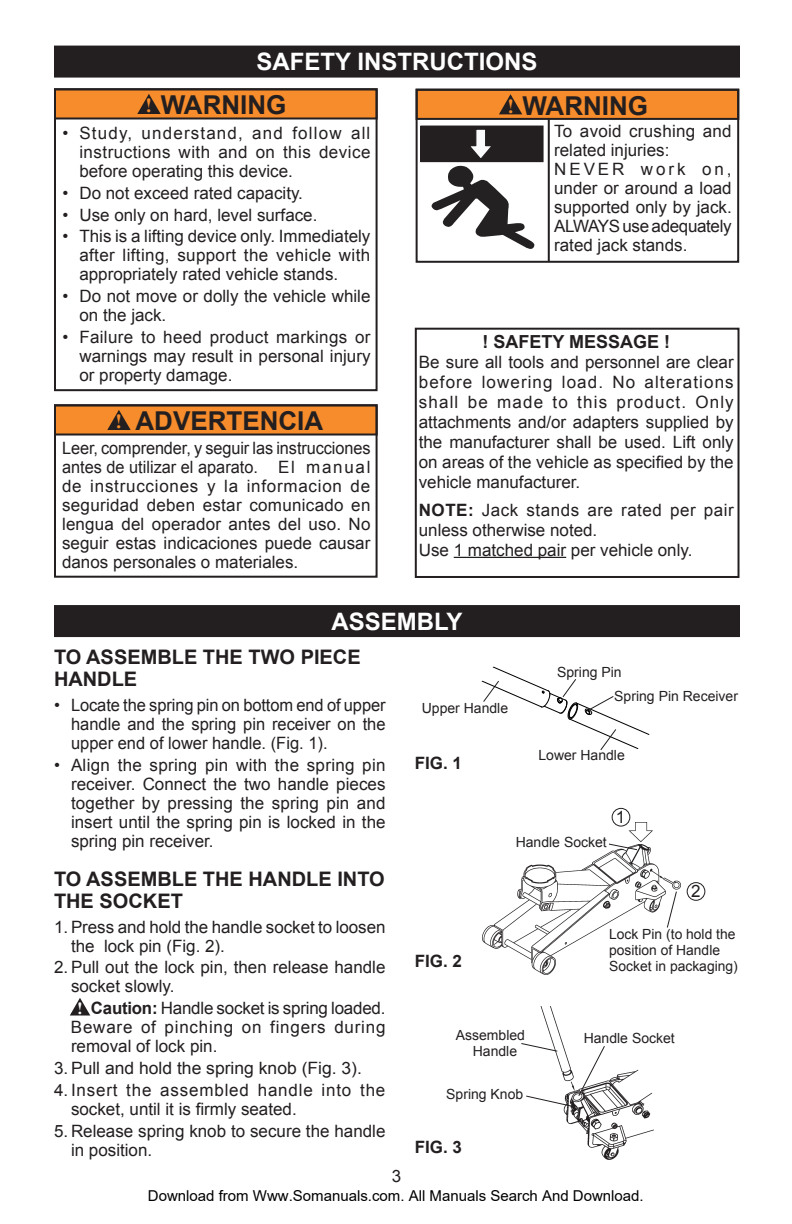
<style>
.page{position:relative;width:792px;height:1224px;background:#fff}
.page>*{position:absolute;margin:0;border:0;box-sizing:border-box;transform-origin:0 0}
.t1{font:700 26px "Arial";color:#231f20}
.t2{font:700 24px "Arial";color:#fff}
.t3{font:700 20px/22px "Arial";color:#231f20}
.t4{font:700 20px "Times New Roman";color:#f68c2b}
.t5{font:700 18px "Arial";color:#231f20}
.t6{font:17px/19px "Arial";color:#231f20;text-align:justify}
.t7{font:17px/19px "Arial";color:#231f20;text-align:justify;scale:.96 1}
.t8{font:17px/19px "Arial";letter-spacing:.05em;color:#231f20}
.t9{font:700 17px "Arial";color:#231f20}
.t10{font:700 17px "Times New Roman";color:#fff}
.t11{font:15px "Arial";color:#000}
.t12{font:14px/16px "Arial";color:#231f20}
.s1{font-family:"Times New Roman";font-size:20px;color:#f68c2b}
.s2{font-weight:700}
</style>
<div class="page">
<div style="left:55px;top:89px;width:322px;height:29px;background:#f68c2b"></div>
<div style="left:54px;top:88px;width:324px;height:32px;border:2px solid #231f20"></div>
<div style="left:54px;top:46px;width:686px;height:32px;background:#231f20"></div>
<div style="left:54px;top:605px;width:686px;height:32px;background:#231f20"></div>
<svg style="left:137px;top:94px;width:24px;height:20px"></svg>
<div style="left:54px;top:88px;width:324px;height:303px;border:2px solid #231f20"></div>
<svg style="left:461px;top:605px;width:215px;height:205px"></svg>
<div style="left:421px;top:126px;width:122px;height:36px;background:#231f20"></div>
<div style="left:420px;top:126px;width:124px;height:36px;border:1px solid #231f20"></div>
<svg style="left:430px;top:129px;width:106px;height:120px"></svg>
<div style="left:417px;top:90px;width:321px;height:29px;background:#f68c2b"></div>
<div style="left:416px;top:89px;width:323px;height:31px;border:2px solid #231f20"></div>
<svg style="left:499px;top:94px;width:24px;height:21px"></svg>
<div style="left:416px;top:89px;width:323px;height:174px;border:2px solid #231f20"></div>
<hr style="left:548px;top:119px;width:2px;height:143px;background:#231f20">
<hr style="left:454px;top:557px;width:112px;height:1px;background:#231f20">
<div style="left:415px;top:328px;width:325px;height:250px;border:2px solid #231f20"></div>
<div style="left:55px;top:405px;width:322px;height:30px;background:#f68c2b"></div>
<div style="left:54px;top:404px;width:324px;height:32px;border:2px solid #231f20"></div>
<svg style="left:107px;top:410px;width:24px;height:20px"></svg>
<div style="left:54px;top:404px;width:324px;height:174px;border:2px solid #231f20"></div>
<svg style="left:70px;top:998px;width:21px;height:18px"></svg>
<img style="left:483px;top:822px;width:198px;height:153px">
<img style="left:540px;top:1006px;width:113px;height:154px">
<svg style="left:521px;top:1042px;width:85px;height:65px"></svg>
<svg style="left:608px;top:843px;width:30px;height:8px"></svg>
<svg style="left:666px;top:890px;width:12px;height:39px"></svg>
<div style="left:612px;top:808px;width:18px;height:19px;border:1px solid #231f20;border-radius:50%"></div>
<div style="left:687px;top:882px;width:18px;height:19px;border:1px solid #231f20;border-radius:50%"></div>
<h2 class="t2" style="left:257px;top:46px;width:282px">SAFETY INSTRUCTIONS</h2>
<h1 class="t1" style="left:161px;top:88px;width:127px">WARNING</h1>
<p class="t6" style="left:79px;top:124px;width:293px;text-indent:-17px">• Study, understand, and follow all instructions with and on this device before operating this device.</p>
<p class="t6" style="left:62px;top:183px;width:242px">• Do not exceed rated capacity.</p>
<p class="t6" style="left:62px;top:205px;width:257px">• Use only on hard, level surface.</p>
<p class="t6" style="left:79px;top:227px;width:293px;text-indent:-17px">• This is a lifting device only. Immediately after lifting, support the vehicle with appropriately rated vehicle stands.</p>
<p class="t6" style="left:79px;top:287px;width:293px;text-indent:-17px">• Do not move or dolly the vehicle while on the jack.</p>
<p class="t6" style="left:79px;top:328px;width:293px;text-indent:-17px">• Failure to heed product markings or warnings may result in personal injury or property damage.</p>
<p class="t4" style="left:146px;top:92px;width:8px">!</p>
<h1 class="t1" style="left:115px;top:404px;width:209px"><span class="s1">!</span> ADVERTENCIA</h1>
<p class="t7" style="left:62px;top:438px;width:323px">Leer, comprender, y seguir las instrucciones antes de utilizar el aparato. El manual de instrucciones y la informacion de seguridad deben estar comunicado en lengua del operador antes del uso. No seguir estas indicaciones puede causar danos personales o materiales.</p>
<h1 class="t1" style="left:507px;top:88px;width:142px"><span class="s1">!</span> WARNING</h1>
<p class="t6" style="left:554px;top:122px;width:179px;text-align:left">To avoid crushing and related injuries:<br>NEVER work on, under or around a load supported only by jack.<br>ALWAYS use adequately rated jack stands.</p>
<p class="t5" style="left:482px;top:329px;width:189px">! SAFETY MESSAGE !</p>
<p class="t6" style="left:419px;top:352px;width:317px;line-height:20px">Be sure all tools and personnel are clear before lowering load. No alterations shall be made to this product. Only attachments and/or adapters supplied by the manufacturer shall be used. Lift only on areas of the vehicle as specified by the vehicle manufacturer.</p>
<p class="t6" style="left:419px;top:500px;width:317px;line-height:20px;text-align:left"><span class="s2">NOTE:</span> Jack stands are rated per pair unless otherwise noted.<br>Use 1 matched pair per vehicle only.</p>
<h2 class="t2" style="left:331px;top:605px;width:133px">ASSEMBLY</h2>
<p class="t3" style="left:54px;top:647px;width:308px">TO ASSEMBLE THE TWO PIECE<br>HANDLE</p>
<p class="t6" style="left:71px;top:696px;width:316px;text-indent:-17px">• Locate the spring pin on bottom end of upper handle and the spring pin receiver on the upper end of lower handle. (Fig. 1).</p>
<p class="t6" style="left:71px;top:755px;width:316px;text-indent:-17px">• Align the spring pin with the spring pin receiver. Connect the two handle pieces together by pressing the spring pin and insert until the spring pin is locked in the spring pin receiver.</p>
<p class="t3" style="left:54px;top:869px;width:332px">TO ASSEMBLE THE HANDLE INTO<br>THE SOCKET</p>
<p class="t6" style="left:71px;top:917px;width:316px;text-indent:-17px">1. Press and hold the handle socket to loosen the lock pin (Fig. 2).</p>
<p class="t6" style="left:71px;top:958px;width:316px;text-indent:-17px">2. Pull out the lock pin, then release handle socket slowly.</p>
<p class="t6" style="left:71px;top:999px;width:316px;text-indent:20px"><span class="s2">Caution:</span> Handle socket is spring loaded.<br>Beware of pinching on fingers during removal of lock pin.</p>
<p class="t6" style="left:54px;top:1059px;width:309px">3. Pull and hold the spring knob (Fig. 3).</p>
<p class="t8" style="left:71px;top:1080px;width:316px;text-indent:-17px">4. Insert the assembled handle into the socket, until it is firmly seated.</p>
<p class="t6" style="left:71px;top:1121px;width:316px;text-indent:-17px">5. Release spring knob to secure the handle in position.</p>
<p class="t10" style="left:77px;top:996px;width:7px">!</p>
<p class="t6" style="left:392px;top:1167px;width:11px">3</p>
<p class="t12" style="left:422px;top:701px;width:88px">Upper Handle</p>
<p class="t9" style="left:415px;top:752px;width:49px">FIG. 1</p>
<p class="t12" style="left:557px;top:664px;width:66px">Spring Pin</p>
<p class="t12" style="left:614px;top:688px;width:125px">Spring Pin Receiver</p>
<p class="t12" style="left:538px;top:748px;width:88px">Lower Handle</p>
<p class="t9" style="left:415px;top:950px;width:49px">FIG. 2</p>
<p class="t12" style="left:516px;top:834px;width:93px">Handle Socket</p>
<p class="t6" style="left:616px;top:808px;width:11px">1</p>
<p class="t6" style="left:691px;top:882px;width:11px">2</p>
<p class="t12" style="left:609px;top:926px;width:130px">Lock Pin (to hold the position of Handle<br>Socket in packaging)</p>
<p class="t12" style="left:456px;top:1028px;width:71px">Assembled</p>
<p class="t12" style="left:584px;top:1030px;width:93px">Handle Socket</p>
<p class="t12" style="left:473px;top:1044px;width:46px">Handle</p>
<p class="t12" style="left:446px;top:1087px;width:79px">Spring Knob</p>
<p class="t9" style="left:415px;top:1136px;width:49px">FIG. 3</p>
<p class="t11" style="left:148px;top:1187px;width:497px">Download from Www.Somanuals.com. All Manuals Search And Download.</p>
</div>
